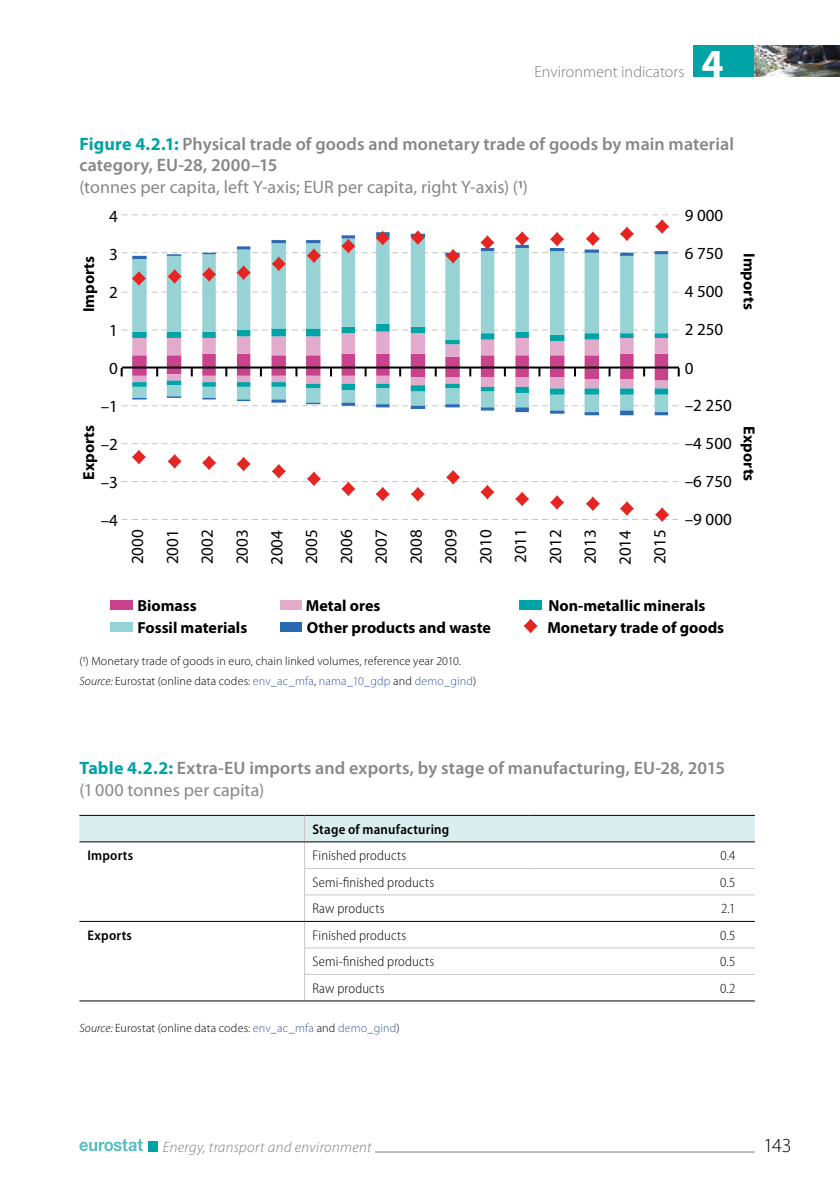
<style>
.page{position:relative;width:840px;height:1191px;background:#fff}
.page>*{position:absolute;margin:0;border:0;box-sizing:border-box;transform-origin:0 0}
.t1{font:700 40px "Myriad Pro";color:#fff}
.t2{font:300 20px "Myriad Pro";color:#000}
.t3{font:600 18px/21.6px "Myriad Pro";letter-spacing:.005em;color:#878787}
.t4{font:17px/34.8px "Myriad Pro";color:#000;text-align:justify}
.t5{font:700 16px "Myriad Pro";color:#000}
.t6{font:300 16px "Myriad Pro";letter-spacing:.005em;color:#7c7b7b}
.t7{font:italic 300 15px "Myriad Pro";letter-spacing:.025em;color:#7c7b7b}
.t8{font:300 semi-condensed 14px "Myriad Pro";letter-spacing:.015em;color:#000}
.t9{font:600 semi-condensed 14px "Myriad Pro";letter-spacing:.015em;color:#000}
.t10{font:300 12px/19.6px "Myriad Pro";letter-spacing:.015em;color:#000}
.s1{font-weight:700;color:#00a3a6}
.s2{font-weight:400}
.s3{font-style:italic}
.s4{color:#3a5ba7}
</style>
<div class="page">
<div style="left:692px;top:45px;width:62px;height:32px;background:#00a3a6"></div>
<img style="left:754px;top:45px;width:85px;height:32px">
<svg style="left:79px;top:1139px;width:64px;height:12px"></svg>
<div style="left:148px;top:1141px;width:10px;height:10px;background:#00a3a6"></div>
<hr style="left:375px;top:1151px;width:379px;height:1px;background:#7c7b7b">
<svg style="left:122px;top:443px;width:556px;height:1px"></svg>
<svg style="left:122px;top:292px;width:556px;height:1px"></svg>
<svg style="left:132px;top:286px;width:535px;height:38px"></svg>
<svg style="left:121px;top:324px;width:558px;height:91px"></svg>
<div style="left:110px;top:600px;width:23px;height:10px;background:#c9428c"></div>
<div style="left:280px;top:600px;width:21px;height:10px;background:#e2aacb"></div>
<div style="left:518px;top:600px;width:23px;height:10px;background:#00a3a6"></div>
<div style="left:110px;top:623px;width:23px;height:9px;background:#97d2d4"></div>
<div style="left:280px;top:623px;width:21px;height:9px;background:#2a6ab2"></div>
<svg style="left:523px;top:618px;width:14px;height:15px"></svg>
<svg style="left:122px;top:450px;width:556px;height:72px"></svg>
<svg style="left:122px;top:214px;width:556px;height:72px"></svg>
<svg style="left:79px;top:816px;width:675px;height:184px"></svg>
<hr style="left:529px;top:974px;width:225px;height:1px;background:#c6c6c6">
<hr style="left:79px;top:1000px;width:225px;height:1px;background:#000">
<hr style="left:304px;top:1000px;width:225px;height:1px;background:#000">
<hr style="left:529px;top:1000px;width:225px;height:1px;background:#000">
<hr style="left:79px;top:921px;width:225px;height:1px;background:#000">
<hr style="left:304px;top:921px;width:225px;height:1px;background:#000">
<hr style="left:529px;top:921px;width:225px;height:1px;background:#000">
<hr style="left:79px;top:815px;width:225px;height:1px;background:#000">
<hr style="left:304px;top:815px;width:225px;height:1px;background:#000">
<hr style="left:529px;top:815px;width:225px;height:1px;background:#000">
<hr style="left:79px;top:841px;width:225px;height:1px;background:#000">
<hr style="left:304px;top:841px;width:225px;height:1px;background:#000">
<hr style="left:529px;top:841px;width:225px;height:1px;background:#000">
<p class="t6" style="left:534px;top:62px;width:151px">Environment indicators</p>
<h1 class="t1" style="left:701px;top:37px;width:24px">4</h1>
<p class="t3" style="left:79px;top:132px;width:655px"><span class="s1">Figure 4.2.1:</span> Physical trade of goods and monetary trade of goods by main material category, EU-28, 2000–15<br><span class="s2">(tonnes per capita, left Y-axis; EUR per capita, right Y-axis) (</span>1<span class="s2">)</span></p>
<p class="t4" style="left:109px;top:198px;width:10px">4</p>
<p class="t4" style="left:684px;top:197px;width:40px">9 000</p>
<p class="t5" style="left:78px;top:312px;width:58px;rotate:-90deg">Imports</p>
<p class="t4" style="left:109px;top:236px;width:10px">3</p>
<p class="t4" style="left:109px;top:274px;width:10px">2</p>
<p class="t4" style="left:684px;top:235px;width:40px">6 750</p>
<p class="t4" style="left:684px;top:273px;width:40px">4 500</p>
<p class="t5" style="left:759px;top:253px;width:58px;rotate:90deg">Imports</p>
<p class="t4" style="left:109px;top:312px;width:10px">1</p>
<p class="t4" style="left:684px;top:311px;width:40px">2 250</p>
<p class="t4" style="left:109px;top:350px;width:10px">0</p>
<p class="t4" style="left:684px;top:350px;width:10px">0</p>
<p class="t4" style="left:101px;top:388px;width:19px">–1</p>
<p class="t4" style="left:684px;top:387px;width:48px">–2 250</p>
<p class="t5" style="left:78px;top:480px;width:56px;rotate:-90deg">Exports</p>
<p class="t4" style="left:101px;top:426px;width:19px">–2</p>
<p class="t4" style="left:101px;top:464px;width:19px">–3</p>
<p class="t4" style="left:684px;top:425px;width:48px">–4 500</p>
<p class="t4" style="left:684px;top:463px;width:48px">–6 750</p>
<p class="t5" style="left:759px;top:426px;width:56px;rotate:90deg">Exports</p>
<p class="t4" style="left:101px;top:502px;width:19px">–4</p>
<p class="t4" style="left:684px;top:501px;width:48px">–9 000</p>
<p class="t4" style="left:120px;top:565px;width:38px;rotate:-90deg">2000<br>2001<br>2002<br>2003<br>2004<br>2005<br>2006<br>2007<br>2008<br>2009<br>2010<br>2011<br>2012<br>2013<br>2014<br>2015</p>
<p class="t5" style="left:137px;top:594px;width:61px">Biomass</p>
<p class="t5" style="left:306px;top:594px;width:76px">Metal ores</p>
<p class="t5" style="left:548px;top:594px;width:158px">Non-metallic minerals</p>
<p class="t5" style="left:137px;top:616px;width:111px">Fossil materials</p>
<p class="t5" style="left:306px;top:616px;width:186px">Other products and waste</p>
<p class="t5" style="left:547px;top:616px;width:178px">Monetary trade of goods</p>
<p class="t10" style="left:79px;top:651px;width:398px">(1) Monetary trade of goods in euro, chain linked volumes, reference year 2010.<br><span class="s3">Source:</span> Eurostat (online data codes: <span class="s4">env_ac_mfa</span>, <span class="s4">nama_10_gdp</span> and <span class="s4">demo_gind</span>)</p>
<p class="t3" style="left:79px;top:756px;width:646px"><span class="s1">Table 4.2.2:</span> Extra-EU imports and exports, by stage of manufacturing, EU-28, 2015 <span class="s2">(1000 tonnes per capita)</span></p>
<p class="t9" style="left:312px;top:821px;width:138px">Stage of manufacturing</p>
<p class="t9" style="left:87px;top:848px;width:47px">Imports</p>
<p class="t8" style="left:312px;top:847px;width:95px">Finished products</p>
<p class="t8" style="left:720px;top:847px;width:17px">0.4</p>
<p class="t8" style="left:312px;top:874px;width:123px">Semi-finished products</p>
<p class="t8" style="left:719px;top:874px;width:17px">0.5</p>
<p class="t8" style="left:312px;top:900px;width:73px">Raw products</p>
<p class="t8" style="left:720px;top:900px;width:16px">2.1</p>
<p class="t9" style="left:87px;top:927px;width:46px">Exports</p>
<p class="t8" style="left:312px;top:927px;width:95px">Finished products</p>
<p class="t8" style="left:719px;top:927px;width:17px">0.5</p>
<p class="t8" style="left:312px;top:953px;width:123px">Semi-finished products</p>
<p class="t8" style="left:719px;top:953px;width:17px">0.5</p>
<p class="t8" style="left:312px;top:980px;width:73px">Raw products</p>
<p class="t8" style="left:719px;top:980px;width:17px">0.2</p>
<p class="t10" style="left:79px;top:1018px;width:321px"><span class="s3">Source:</span> Eurostat (online data codes: <span class="s4">env_ac_mfa</span> and <span class="s4">demo_gind</span>)</p>
<p class="t7" style="left:163px;top:1138px;width:210px">Energy, transport and environment</p>
<p class="t2" style="left:763px;top:1133px;width:30px">143</p>
</div>
